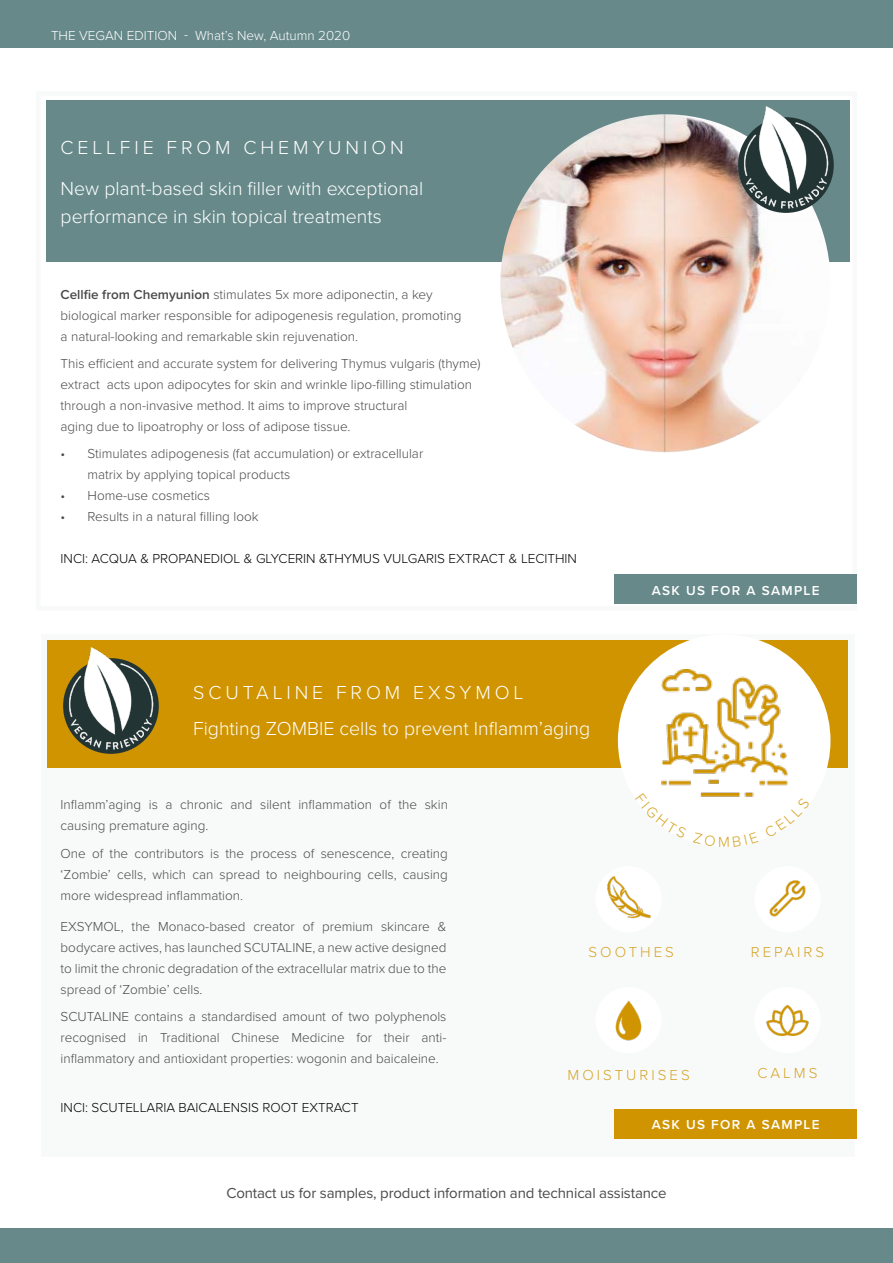
<style>
.page{position:relative;width:893px;height:1263px;background:#fff}
.page>*{position:absolute;margin:0;border:0;box-sizing:border-box;transform-origin:0 0}
.t1{font:300 19.5px/36px "Proxima Nova";color:#fff}
.t2{font:15px "Proxima Nova";letter-spacing:-.01em;color:#4a4a49}
.t3{font:300 15px "Proxima Nova";letter-spacing:.2em;color:#d6a426}
.t4{font:300 13.5px/21px "Proxima Nova";color:#4a4a49}
.t5{font:300 13.5px "Proxima Nova";color:#000}
.t6{font:300 13.5px "Proxima Nova";color:#fff}
.t7{font:600 13.5px "Proxima Nova";letter-spacing:.1em;color:#fff}
.s1{font-weight:600}
</style>
<div class="page">
<div style="left:0;top:1229px;width:893px;height:34px;background:#67898a"></div>
<div style="left:0;top:0;width:893px;height:47px;background:#67898a"></div>
<div style="left:41px;top:634px;width:814px;height:523px;background:#f8f9f9"></div>
<div style="left:595px;top:866px;width:67px;height:66px;background:#fff;border-radius:50%"></div>
<img style="left:607px;top:876px;width:44px;height:43px">
<div style="left:595px;top:987px;width:67px;height:66px;background:#fff;border-radius:50%"></div>
<img style="left:615px;top:1000px;width:27px;height:41px">
<div style="left:754px;top:866px;width:66px;height:66px;background:#fff;border-radius:50%"></div>
<img style="left:769px;top:880px;width:37px;height:37px">
<img style="left:754px;top:987px;width:66px;height:66px;border-radius:33px">
<div style="left:48px;top:641px;width:800px;height:127px;background:#cf9400"></div>
<div style="left:618px;top:634px;width:212px;height:213px;background:#fff;border-radius:50%"></div>
<img style="left:661px;top:670px;width:127px;height:127px">
<div style="left:46px;top:100px;width:804px;height:161px;background:#67898a"></div>
<img style="left:500px;top:114px;width:330px;height:338px">
<div style="left:615px;top:574px;width:242px;height:30px;background:#67898a"></div>
<div style="left:615px;top:1109px;width:242px;height:29px;background:#cf9400"></div>
<img style="left:720px;top:106px;width:114px;height:126px">
<img style="left:47px;top:640px;width:130px;height:128px">
<svg style="left:661px;top:793px;width:26px;height:4px"></svg>
<p class="t6" style="left:51px;top:25px;width:301px">THE VEGAN EDITION - What’s New, Autumn 2020</p>
<h1 class="t1" style="left:61px;top:125px;width:364px;line-height:41.2px">CELLFIE FROM CHEMYUNION<br>New plant-based skin filler with exceptional</h1>
<h1 class="t1" style="left:61px;top:198px;width:323px">performance in skin topical treatments</h1>
<p class="t4" style="left:61px;top:283px;width:402px"><span class="s1">Cellfie from Chemyunion</span> stimulates 5x more adiponectin, a key biological marker responsible for adipogenesis regulation, promoting a natural-looking and remarkable skin rejuvenation.</p>
<p class="t4" style="left:61px;top:352px;width:421px">This efficient and accurate system for delivering Thymus vulgaris (thyme) extract acts upon adipocytes for skin and wrinkle lipo-filling stimulation through a non-invasive method. It aims to improve structural<br>aging due to lipoatrophy or loss of adipose tissue.</p>
<p class="t4" style="left:88px;top:443px;width:337px;text-indent:-27px">• Stimulates adipogenesis (fat accumulation) or extracellular matrix by applying topical products</p>
<p class="t4" style="left:61px;top:485px;width:151px">• Home-use cosmetics</p>
<p class="t4" style="left:61px;top:506px;width:200px">• Results in a natural filling look</p>
<p class="t5" style="left:61px;top:549px;width:518px">INCI: ACQUA &amp; PROPANEDIOL &amp; GLYCERIN &amp;THYMUS VULGARIS EXTRACT &amp; LECITHIN</p>
<h1 class="t1" style="left:193px;top:673px;width:399px">SCUTALINE FROM EXSYMOL<br>Fighting ZOMBIE cells to prevent Inflamm’aging</h1>
<p class="t7" style="left:652px;top:580px;width:169px">ASK US FOR A SAMPLE</p>
<p class="t4" style="left:61px;top:793px;width:389px">Inflamm’aging is a chronic and silent inflammation of the skin causing premature aging.</p>
<p class="t4" style="left:61px;top:842px;width:389px;text-align:justify">One of the contributors is the process of senescence, creating ‘Zombie’ cells, which can spread to neighbouring cells, causing more widespread inflammation.</p>
<p class="t4" style="left:61px;top:915px;width:387px;text-align:justify">EXSYMOL, the Monaco-based creator of premium skincare &amp; bodycare actives, has launched SCUTALINE, a new active designed to limit the chronic degradation of the extracellular matrix due to the spread of ‘Zombie’ cells.</p>
<p class="t4" style="left:61px;top:1006px;width:387px;text-align:justify">SCUTALINE contains a standardised amount of two polyphenols recognised in Traditional Chinese Medicine for their anti&shy;inflammatory and antioxidant properties: wogonin and baicaleine.</p>
<p class="t5" style="left:61px;top:1097px;width:300px">INCI: SCUTELLARIA BAICALENSIS ROOT EXTRACT</p>
<p class="t3" style="left:588px;top:941px;width:87px">SOOTHES</p>
<p class="t3" style="left:567px;top:1063px;width:124px">MOISTURISES</p>
<p class="t3" style="left:751px;top:941px;width:75px">REPAIRS</p>
<p class="t3" style="left:757px;top:1061px;width:61px">CALMS</p>
<p class="t7" style="left:652px;top:1114px;width:169px">ASK US FOR A SAMPLE</p>
<p class="t2" style="left:226px;top:1182px;width:442px">Contact us for samples, product information and technical assistance</p>
</div>
